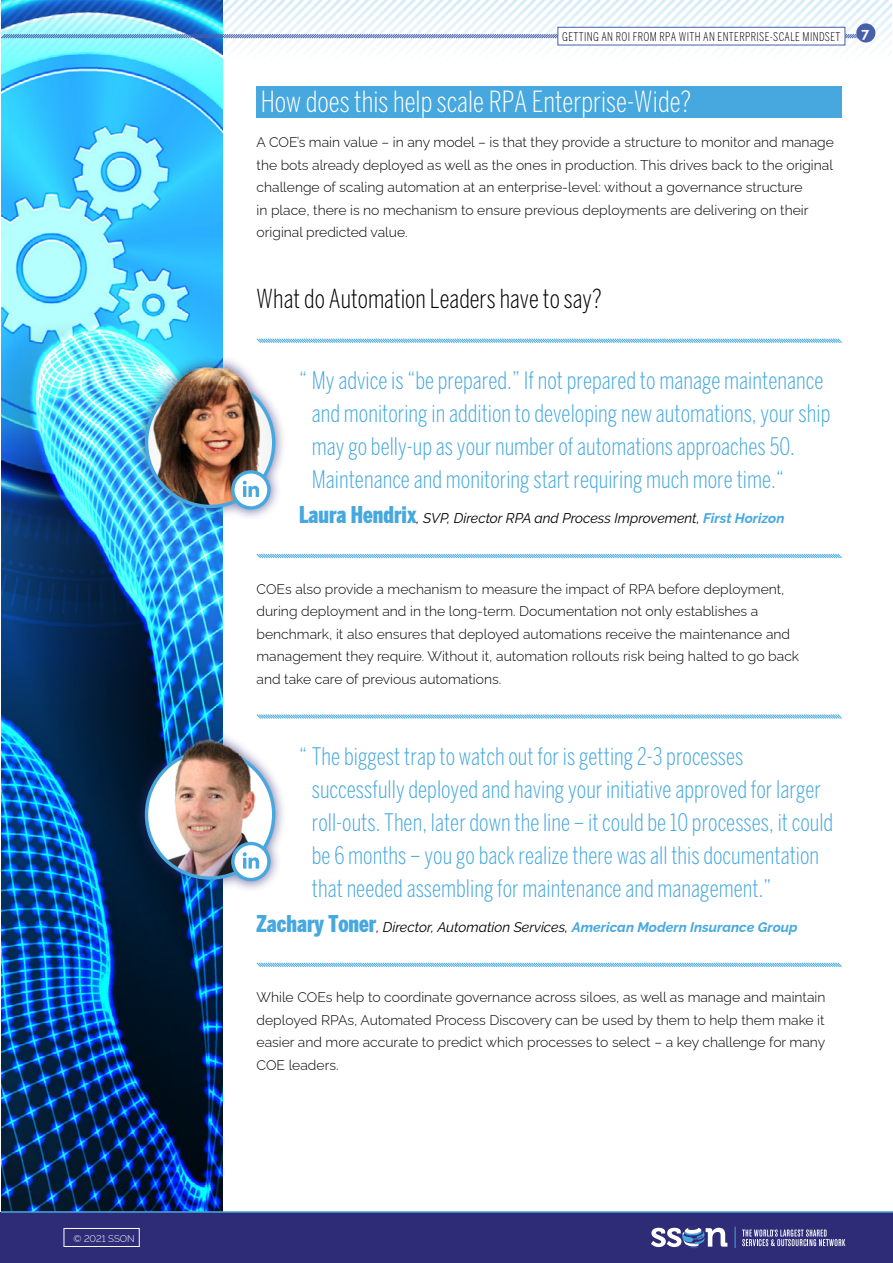
<style>
.page{position:relative;width:893px;height:1263px;background:#fff}
.page>*{position:absolute;margin:0;border:0;box-sizing:border-box;transform-origin:0 0}
.t1{font:300 extra-condensed 28.95px "Benton Sans";color:#fff}
.t2{font:300 extra-condensed 25.95px "Benton Sans";color:#000}
.t3{font:300 extra-condensed 24px/33px "Benton Sans";color:#46a8df}
.t4{font:300 13.95px/22.5px "Raleway";color:#000}
.t5{font:italic 13.95px "Raleway";color:#000}
.t6{font:700 13.95px "Raleway";color:#fff}
.t7{font:300 extra-condensed 12px "Benton Sans";letter-spacing:.03em;color:#000}
.t8{font:300 9.75px "Raleway";color:#fff}
.s1{font-family:"Benton Sans";font-weight:900;font-style:normal;font-stretch:extra-condensed;font-size:22.95px;color:#46a8df}
.s2{font-weight:700;color:#46a8df}
</style>
<div class="page">
<img style="left:1px;top:60px;width:222px;height:1151px">
<div style="left:133px;top:354px;width:154px;height:168px;background:#2e2b77;opacity:.6"></div>
<img style="left:146px;top:379px;width:128px;height:127px;border-radius:64px">
<div style="left:145px;top:377px;width:130px;height:131px;border:3px solid #46a8df;border-radius:50%"></div>
<svg style="left:233px;top:472px;width:36px;height:36px"></svg>
<svg style="left:243px;top:481px;width:16px;height:16px"></svg>
<div style="left:231px;top:470px;width:40px;height:40px;border:3px solid #46a8df;border-radius:50%"></div>
<img style="left:167px;top:364px;width:85px;height:55px">
<div style="left:133px;top:727px;width:154px;height:166px;background:#2e2b77;opacity:.6"></div>
<img style="left:146px;top:751px;width:128px;height:127px;border-radius:64px">
<div style="left:145px;top:749px;width:130px;height:131px;border:3px solid #46a8df;border-radius:50%"></div>
<svg style="left:233px;top:843px;width:36px;height:36px"></svg>
<svg style="left:243px;top:852px;width:16px;height:16px"></svg>
<div style="left:231px;top:842px;width:40px;height:39px;border:3px solid #46a8df;border-radius:50%"></div>
<img style="left:167px;top:736px;width:85px;height:55px">
<div style="left:0;top:1212px;width:893px;height:51px;background:#2e2b77"></div>
<svg style="left:0;top:0;width:892px;height:60px"></svg>
<svg style="left:651px;top:1227px;width:76px;height:21px"></svg>
<svg style="left:742px;top:1229px;width:103px;height:17px"></svg>
<svg style="left:735px;top:1227px;width:1px;height:21px"></svg>
<div style="left:856px;top:23px;width:19px;height:20px;background:#4860aa;border-radius:50%"></div>
<hr style="left:1px;top:1211px;width:892px;height:2px;background:#46a8df">
<svg style="left:64px;top:1228px;width:76px;height:19px"></svg>
<div style="left:257px;top:86px;width:585px;height:32px;background:#46a8df"></div>
<svg style="left:256px;top:338px;width:586px;height:5px;background:#a4d4ee"></svg>
<svg style="left:256px;top:553px;width:586px;height:6px"></svg>
<svg style="left:256px;top:714px;width:586px;height:5px;background:#a4d4ee"></svg>
<svg style="left:256px;top:962px;width:586px;height:5px;background:#a4d4ee"></svg>
<p class="t8" style="left:73px;top:1231px;width:63px">© 2021 SSON</p>
<p class="t7" style="left:562px;top:29px;width:280px">GETTING AN ROI FROM RPA WITH AN ENTERPRISE-SCALE MINDSET</p>
<p class="t6" style="left:861px;top:22px;width:9px">7</p>
<h1 class="t1" style="left:261px;top:85px;width:432px">How does this help scale RPA Enterprise-Wide?</h1>
<p class="t4" style="left:257px;top:129px;width:579px">A COE’s main value – in any model – is that they provide a structure to monitor and manage the bots already deployed as well as the ones in production. This drives back to the original challenge of scaling automation at an enterprise-level: without a governance structure<br>in place, there is no mechanism to ensure previous deployments are delivering on their original predicted value.</p>
<h2 class="t2" style="left:257px;top:283px;width:347px">What do Automation Leaders have to say?</h2>
<p class="t3" style="left:312px;top:363px;width:520px;text-indent:-13px">“ My advice is “be prepared.” If not prepared to manage maintenance and monitoring in addition to developing new automations, your ship may go belly-up as your number of automations approaches 50.<br>Maintenance and monitoring start requiring much more time.“</p>
<p class="t5" style="left:299px;top:510px;width:487px"><span class="s1">Laura Hendrix</span>, SVP, Director RPA and Process Improvement, <span class="s2">First Horizon</span></p>
<p class="t4" style="left:257px;top:576px;width:544px">COEs also provide a mechanism to measure the impact of RPA before deployment, during deployment and in the long-term. Documentation not only establishes a benchmark, it also ensures that deployed automations receive the maintenance and management they require. Without it, automation rollouts risk being halted to go back and take care of previous automations.</p>
<p class="t3" style="left:312px;top:739px;width:523px;text-indent:-13px">“ The biggest trap to watch out for is getting 2-3 processes successfully deployed and having your initiative approved for larger roll-outs. Then, later down the line – it could be 10 processes, it could be 6 months – you go back realize there was all this documentation that needed assembling for maintenance and management.”</p>
<p class="t5" style="left:257px;top:919px;width:543px"><span class="s1">Zachary Toner</span>, Director, Automation Services, <span class="s2">American Modern Insurance Group</span></p>
<p class="t4" style="left:257px;top:984px;width:570px;text-align:justify">While COEs help to coordinate governance across siloes, as well as manage and maintain deployed RPAs, Automated Process Discovery can be used by them to help them make it easier and more accurate to predict which processes to select – a key challenge for many COE leaders.</p>
</div>
